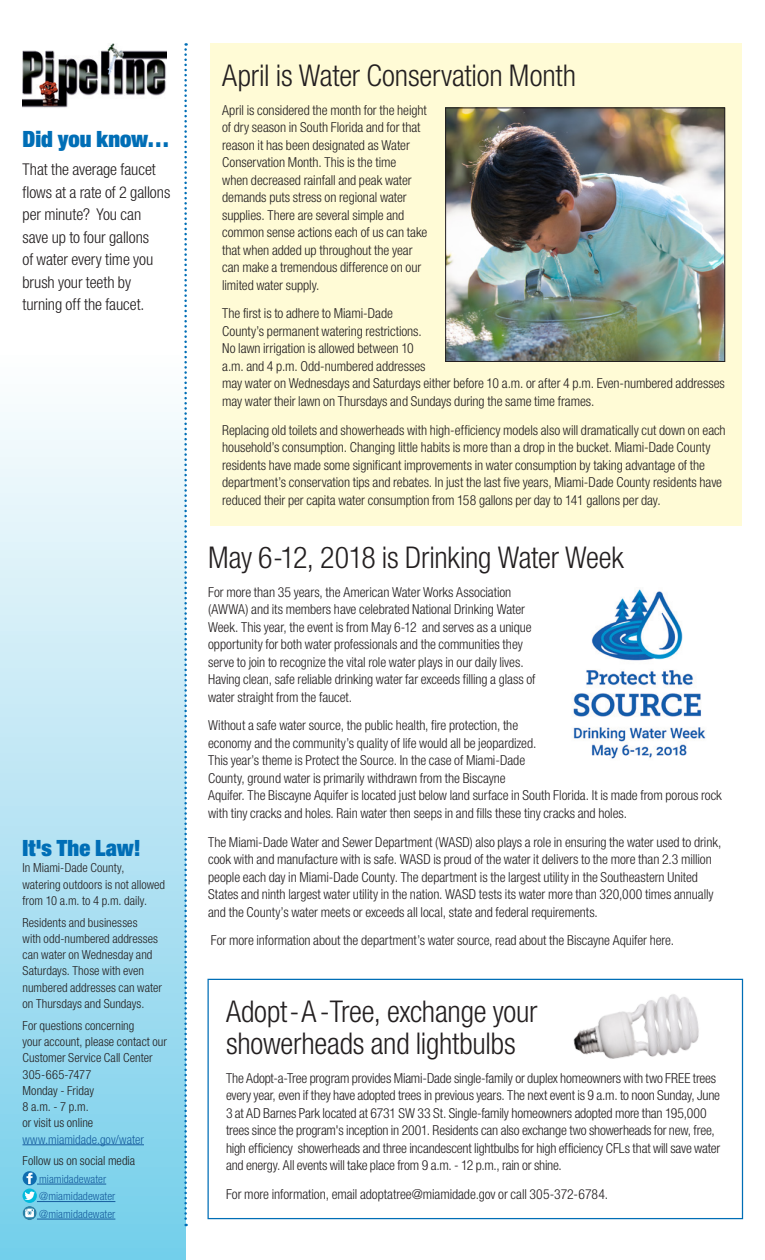
<style>
.page{position:relative;width:765px;height:1260px;background:#fff}
.page>*{position:absolute;margin:0;border:0;box-sizing:border-box;transform-origin:0 0}
.HEDS_BLK_THIN{font:300 condensed 30px/32.5px "Helvetica Neue LT Std";letter-spacing:-.01em;color:#231f20}
.BODY_SANS{font:900 condensed 22.5px "Helvetica Neue LT Std";color:#006eb6}
.HED3{font:900 condensed 22.5px "Helvetica Neue LT Std";letter-spacing:.005em;color:#006eb6}
.BODY_SANS-2{font:300 condensed 16.25px/22.5px "Helvetica Neue LT Std";letter-spacing:-.005em;color:#231f20}
.BODY_SANS-3{font:300 condensed 13.75px/17.5px "Helvetica Neue LT Std";letter-spacing:-.005em;color:#231f20}
.BODY_SANS-4{font:300 condensed 12.5px/16.2px "Helvetica Neue LT Std";letter-spacing:.005em;color:#231f20}
.BODY_SANS-5{font:300 condensed 11.25px "Helvetica Neue LT Std";letter-spacing:.005em;color:#175d9e}
.s1{color:#175d9e}
</style>
<div class="page">
<div style="left:210px;top:43px;width:532px;height:483px;background:#fffbd6"></div>
<div style="left:0;top:225px;width:186px;height:1035px;background:linear-gradient(to bottom,#fff,#77ceea)"></div>
<svg style="left:184px;top:43px;width:3px;height:1183px"></svg>
<img style="left:22px;top:43px;width:144px;height:65px">
<hr style="left:22px;top:1145px;width:122px;height:1px;background:#175d9e">
<hr style="left:37px;top:1184px;width:69px;height:1px;background:#175d9e">
<hr style="left:37px;top:1201px;width:78px;height:1px;background:#175d9e">
<hr style="left:37px;top:1219px;width:78px;height:1px;background:#175d9e">
<svg style="left:22px;top:1171px;width:15px;height:14px"></svg>
<svg style="left:22px;top:1189px;width:15px;height:14px"></svg>
<svg style="left:25px;top:1192px;width:10px;height:8px"></svg>
<svg style="left:22px;top:1206px;width:15px;height:14px"></svg>
<img style="left:573px;top:589px;width:133px;height:170px">
<img style="left:447px;top:110px;width:276px;height:250px">
<div style="left:445px;top:108px;width:280px;height:254px;border:1px solid #231f20"></div>
<div style="left:208px;top:979px;width:535px;height:240px;border:1px solid #006eb6"></div>
<img style="left:553px;top:979px;width:166px;height:80px">
<p class="BODY_SANS" style="left:22px;top:125px;width:149px">Did you know…</p>
<p class="BODY_SANS-2" style="left:22px;top:158px;width:149px">That the average faucet flows at a rate of 2 gallons per minute? You can save up to four gallons<br>of water every time you brush your teeth by turning off the faucet.</p>
<p class="HED3" style="left:22px;top:834px;width:120px">It's The Law!</p>
<p class="BODY_SANS-4" style="left:22px;top:860px;width:144px">In Miami-Dade County, watering outdoors is not allowed from 10 a.m. to 4 p.m. daily.</p>
<p class="BODY_SANS-4" style="left:22px;top:914px;width:141px">Residents and businesses<br>with odd-numbered addresses can water on Wednesday and<br>Saturdays. Those with even numbered addresses can water on Thursdays and Sundays.</p>
<p class="BODY_SANS-4" style="left:22px;top:1017px;width:146px">For questions concerning<br>your account, please contact our<br>Customer Service Call Center<br>305-665-7477<br>Monday - Friday<br>8 a.m. - 7 p.m.<br>or visit us online <span class="s1">www.miamidade.gov/water</span></p>
<p class="BODY_SANS-4" style="left:22px;top:1153px;width:114px">Follow us on social media</p>
<p class="BODY_SANS-5" style="left:39px;top:1173px;width:69px">miamidadewater</p>
<p class="BODY_SANS-5" style="left:39px;top:1190px;width:78px">@miamidadewater</p>
<p class="BODY_SANS-5" style="left:39px;top:1208px;width:78px">@miamidadewater</p>
<p class="HEDS_BLK_THIN" style="left:222px;top:59px;width:355px">April is Water Conservation Month</p>
<p class="BODY_SANS-3" style="left:222px;top:101px;width:207px">April is considered the month for the height of dry season in South Florida and for that reason it has been designated as Water Conservation Month. This is the time<br>when decreased rainfall and peak water demands puts stress on regional water supplies. There are several simple and common sense actions each of us can take that when added up throughout the year can make a tremendous difference on our limited water supply.</p>
<p class="BODY_SANS-3" style="left:222px;top:305px;width:504px">The first is to adhere to Miami-Dade<br>County’s permanent watering restrictions.<br>No lawn irrigation is allowed between 10<br>a.m. and 4 p.m. Odd-numbered addresses<br>may water on Wednesdays and Saturdays either before 10 a.m. or after 4 p.m. Even-numbered addresses may water their lawn on Thursdays and Sundays during the same time frames.</p>
<p class="BODY_SANS-3" style="left:222px;top:421px;width:505px">Replacing old toilets and showerheads with high-efficiency models also will dramatically cut down on each household’s consumption. Changing little habits is more than a drop in the bucket. Miami-Dade County residents have made some significant improvements in water consumption by taking advantage of the department’s conservation tips and rebates. In just the last five years, Miami-Dade County residents have reduced their per capita water consumption from 158 gallons per day to 141 gallons per day.</p>
<p class="HEDS_BLK_THIN" style="left:208px;top:541px;width:417px">May 6-12, 2018 is Drinking Water Week</p>
<p class="BODY_SANS-3" style="left:208px;top:583px;width:329px">For more than 35 years, the American Water Works Association (AWWA) and its members have celebrated National Drinking Water Week. This year, the event is from May 6-12 and serves as a unique opportunity for both water professionals and the communities they serve to join to recognize the vital role water plays in our daily lives.<br>Having clean, safe reliable drinking water far exceeds filling a glass of water straight from the faucet.</p>
<p class="BODY_SANS-3" style="left:208px;top:717px;width:515px">Without a safe water source, the public health, fire protection, the<br>economy and the community’s quality of life would all be jeopardized.<br>This year’s theme is Protect the Source. In the case of Miami-Dade<br>County, ground water is primarily withdrawn from the Biscayne<br>Aquifer. The Biscayne Aquifer is located just below land surface in South Florida. It is made from porous rock with tiny cracks and holes. Rain water then seeps in and fills these tiny cracks and holes.</p>
<p class="BODY_SANS-3" style="left:208px;top:833px;width:515px">The Miami-Dade Water and Sewer Department (WASD) also plays a role in ensuring the water used to drink, cook with and manufacture with is safe. WASD is proud of the water it delivers to the more than 2.3 million people each day in Miami-Dade County. The department is the largest utility in the Southeastern United States and ninth largest water utility in the nation. WASD tests its water more than 320,000 times annually and the County’s water meets or exceeds all local, state and federal requirements.</p>
<p class="BODY_SANS-3" style="left:211px;top:932px;width:465px">For more information about the department’s water source, read about the Biscayne Aquifer here.</p>
<p class="HEDS_BLK_THIN" style="left:226px;top:994px;width:313px">Adopt-A-Tree, exchange your showerheads and lightbulbs</p>
<p class="BODY_SANS-3" style="left:226px;top:1069px;width:496px">The Adopt-a-Tree program provides Miami-Dade single-family or duplex homeowners with two FREE trees every year, even if they have adopted trees in previous years. The next event is 9 a.m. to noon Sunday, June 3 at AD Barnes Park located at 6731 SW 33 St. Single-family homeowners adopted more than 195,000 trees since the program's inception in 2001. Residents can also exchange two showerheads for new, free, high efficiency showerheads and three incandescent lightbulbs for high efficiency CFLs that will save water and energy. All events will take place from 9 a.m. - 12 p.m., rain or shine.</p>
<p class="BODY_SANS-3" style="left:226px;top:1185px;width:384px">For more information, email adoptatree@miamidade.gov or call 305-372-6784.</p>
</div>
